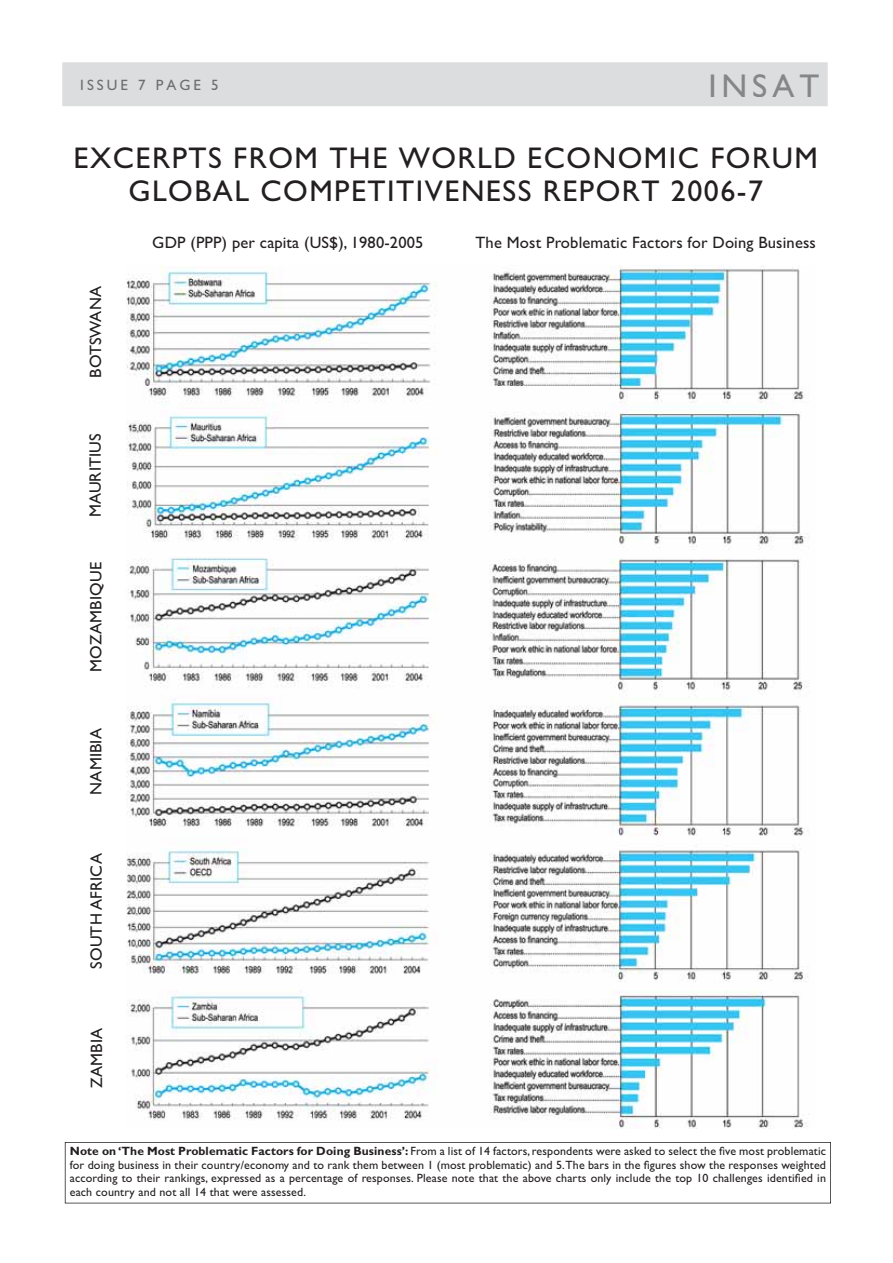
<style>
.page{position:relative;width:893px;height:1263px;background:#fff}
.page>*{position:absolute;margin:0;border:0;box-sizing:border-box;transform-origin:0 0}
.t1{font:33px "Gill Sans";letter-spacing:.15em;color:#848689}
.t2{font:30px/33px "Gill Sans";letter-spacing:.05em;color:#231f20;text-align:center}
.t3{font:16.5px "Gill Sans";letter-spacing:.01em;color:#231f20}
.t4{font:15px "Gill Sans";letter-spacing:.2em;color:#6c6e70}
.t5{font:12px/13.5px "Gill Sans";letter-spacing:.01em;color:#231f20;text-align:justify}
.s1{font-weight:700}
</style>
<div class="page">
<div style="left:62px;top:62px;width:766px;height:44px;background:#dcddde"></div>
<div style="left:711px;top:74px;width:108px;height:23px;background:#dcddde"></div>
<svg style="left:65px;top:1142px;width:766px;height:61px"></svg>
<img style="left:127px;top:266px;width:682px;height:862px">
<p class="t4" style="left:80px;top:80px;width:140px">ISSUE 7 PAGE 5</p>
<p class="t1" style="left:708px;top:74px;width:112px">INSAT</p>
<p class="t2" style="left:74px;top:145px;width:746px">EXCERPTS FROM THE WORLD ECONOMIC FORUM<br>GLOBAL COMPETITIVENESS REPORT 2006-7</p>
<p class="t3" style="left:90px;top:378px;width:93px;rotate:-90deg">BOTSWANA</p>
<p class="t3" style="left:89px;top:517px;width:85px;rotate:-90deg">MAURITIUS</p>
<p class="t3" style="left:90px;top:672px;width:111px;rotate:-90deg">MOZAMBIQUE</p>
<p class="t3" style="left:90px;top:795px;width:68px;rotate:-90deg">NAMIBIA</p>
<p class="t3" style="left:91px;top:969px;width:117px;rotate:-90deg">SOUTH AFRICA</p>
<p class="t3" style="left:91px;top:1088px;width:61px;rotate:-90deg">ZAMBIA</p>
<p class="t3" style="left:152px;top:237px;width:273px">GDP (PPP) per capita (US$), 1980-2005</p>
<p class="t3" style="left:475px;top:237px;width:342px">The Most Problematic Factors for Doing Business</p>
<p class="t5" style="left:70px;top:1146px;width:758px"><span class="s1">Note on ‘The Most Problematic Factors for Doing Business’:</span> From a list of 14 factors, respondents were asked to select the five most problematic for doing business in their country/economy and to rank them between 1 (most problematic) and 5.The bars in the figures show the responses weighted according to their rankings, expressed as a percentage of responses. Please note that the above charts only include the top 10 challenges identified in each country and not all 14 that were assessed.</p>
</div>
